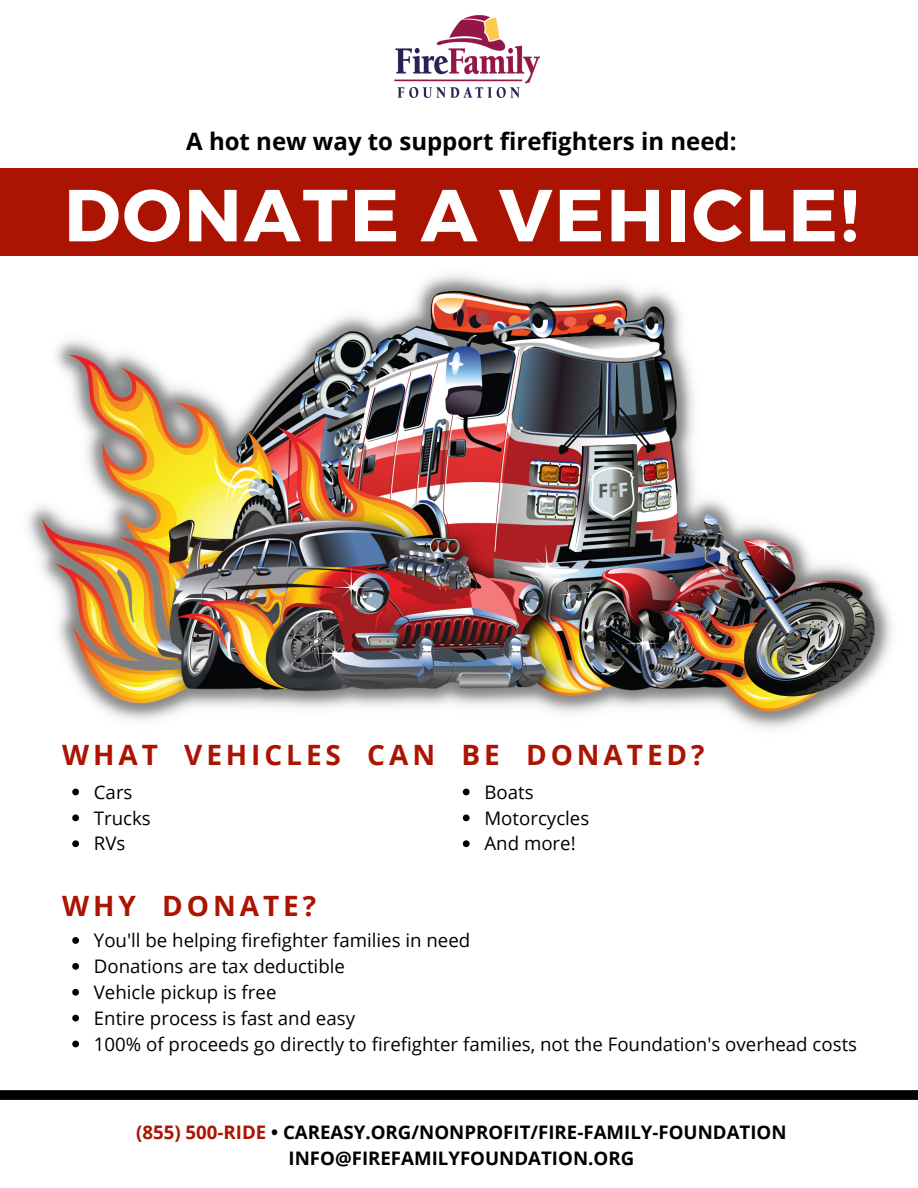
<style>
.page{position:relative;width:918px;height:1188px;background:#fff}
.page>*{position:absolute;margin:0;border:0;box-sizing:border-box;transform-origin:0 0}
.t1{font:700 73.5px "Montserrat";letter-spacing:.03em;color:#fff}
.t2{font:700 28.05px "Open Sans";letter-spacing:.14em;color:#ab1403}
.t3{font:700 24px "Open Sans";color:#000}
.t4{font:18.75px "Open Sans";color:#000}
.t5{font:700 18.75px/25.8px "Open Sans";color:#000;text-align:center}
.s1{color:#ab1403}
</style>
<div class="page">
<svg style="left:0;top:1090px;width:918px;height:10px;background:#050505"></svg>
<img style="left:394px;top:15px;width:146px;height:83px">
<img style="left:27px;top:274px;width:865px;height:455px">
<div style="left:0;top:168px;width:918px;height:88px;background:#ab1403"></div>
<svg style="left:72px;top:937px;width:7px;height:7px"></svg>
<svg style="left:72px;top:963px;width:7px;height:7px"></svg>
<svg style="left:72px;top:989px;width:7px;height:7px"></svg>
<svg style="left:72px;top:1015px;width:7px;height:6px"></svg>
<svg style="left:72px;top:1041px;width:7px;height:6px"></svg>
<svg style="left:72px;top:789px;width:7px;height:6px"></svg>
<svg style="left:72px;top:814px;width:7px;height:7px"></svg>
<svg style="left:72px;top:840px;width:7px;height:7px"></svg>
<svg style="left:463px;top:789px;width:7px;height:6px"></svg>
<svg style="left:463px;top:814px;width:7px;height:7px"></svg>
<svg style="left:463px;top:840px;width:7px;height:7px"></svg>
<p class="t3" style="left:186px;top:124px;width:552px">A hot new way to support firefighters in need:</p>
<p class="t1" style="left:64px;top:167px;width:796px">DONATE A VEHICLE!</p>
<p class="t2" style="left:62px;top:735px;width:644px">WHAT VEHICLES CAN BE DONATED?</p>
<p class="t4" style="left:94px;top:779px;width:40px">Cars</p>
<p class="t4" style="left:94px;top:805px;width:58px">Trucks</p>
<p class="t4" style="left:94px;top:830px;width:33px">RVs</p>
<p class="t2" style="left:62px;top:886px;width:256px">WHY DONATE?</p>
<p class="t4" style="left:484px;top:779px;width:51px">Boats</p>
<p class="t4" style="left:484px;top:805px;width:106px">Motorcycles</p>
<p class="t4" style="left:484px;top:830px;width:93px">And more!</p>
<p class="t4" style="left:94px;top:927px;width:378px">You'll be helping firefighter families in need</p>
<p class="t4" style="left:94px;top:953px;width:253px">Donations are tax deductible</p>
<p class="t4" style="left:94px;top:979px;width:184px">Vehicle pickup is free</p>
<p class="t4" style="left:94px;top:1005px;width:263px">Entire process is fast and easy</p>
<p class="t4" style="left:94px;top:1031px;width:765px">100% of proceeds go directly to firefighter families, not the Foundation's overhead costs</p>
<p class="t5" style="left:136px;top:1119px;width:652px"><span class="s1">(855) 500-RIDE</span> • CAREASY.ORG/NONPROFIT/FIRE-FAMILY-FOUNDATION<br>INFO@FIREFAMILYFOUNDATION.ORG</p>
</div>
